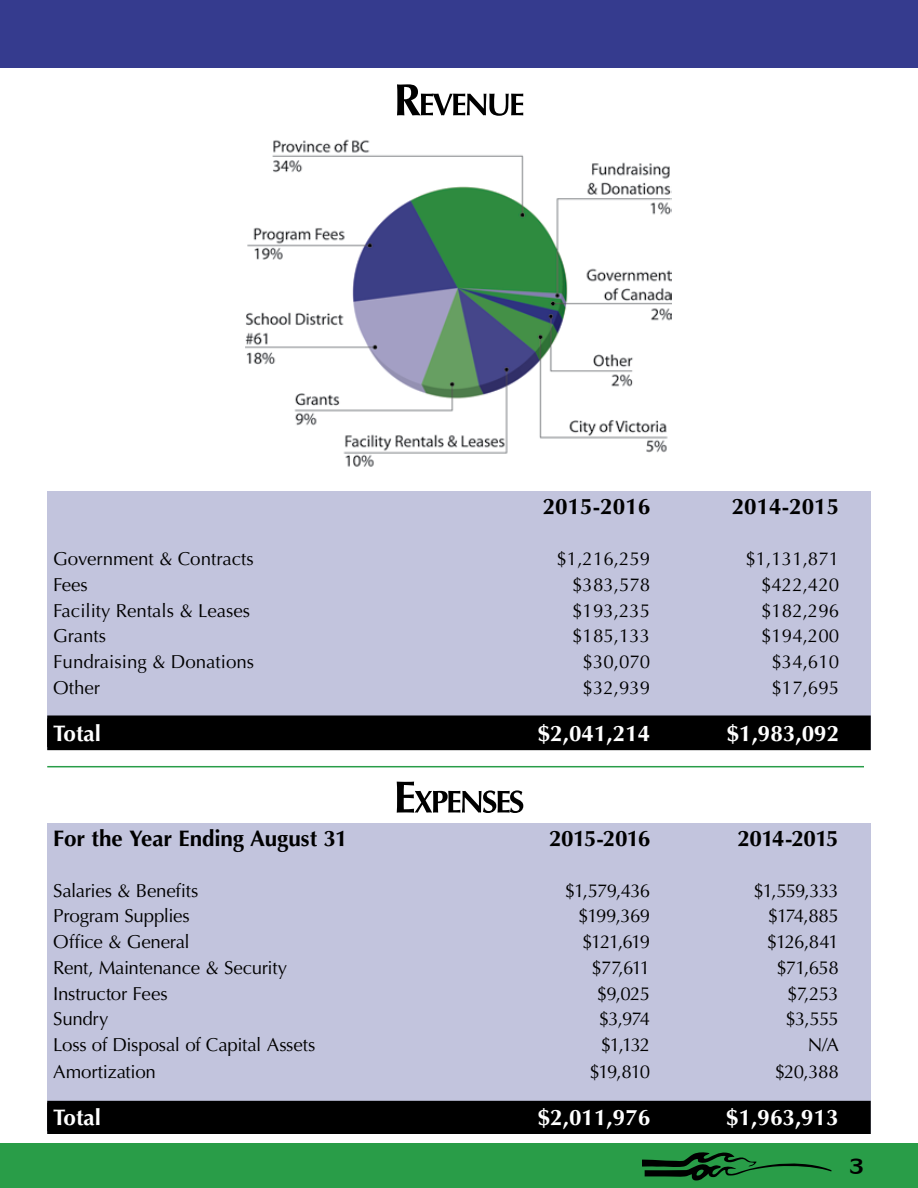
<style>
.page{position:relative;width:918px;height:1188px;background:#fff}
.page>*{position:absolute;margin:0;border:0;box-sizing:border-box;transform-origin:0 0}
.t1{font:33px "Lily UPC";color:#000}
.t2{font:700 22.5px "Optima LT Std";color:#fff}
.t3{font:700 22.5px "Optima LT Std";letter-spacing:-.005em;color:#000}
.t4{font:700 22.5px "Optima LT Std";letter-spacing:-.03em;color:#000}
.t5{font:18.75px/27px "Optima LT Std";letter-spacing:-.01em;color:#000;text-align:right}
</style>
<div class="page">
<div style="left:0;top:1143px;width:918px;height:45px;background:#299d48"></div>
<svg style="left:642px;top:1152px;width:190px;height:29px"></svg>
<div style="left:0;top:0;width:918px;height:68px;background:#353b8e"></div>
<div style="left:47px;top:823px;width:824px;height:311px;background:#c2c4dd"></div>
<div style="left:52px;top:1106px;width:791px;height:23px;background:#000"></div>
<img style="left:245px;top:139px;width:427px;height:328px">
<svg style="left:397px;top:84px;width:126px;height:32px"></svg>
<svg style="left:397px;top:782px;width:126px;height:31px"></svg>
<hr style="left:47px;top:766px;width:817px;height:1px;background:#299d48">
<div style="left:47px;top:492px;width:824px;height:258px;background:#c2c4dd"></div>
<div style="left:52px;top:721px;width:793px;height:24px;background:#000"></div>
<div style="left:845px;top:719px;width:24px;height:28px;background:#000"></div>
<div style="left:47px;top:716px;width:824px;height:34px;border:4px solid #000"></div>
<div style="left:843px;top:1102px;width:24px;height:32px;background:#000"></div>
<div style="left:47px;top:1101px;width:824px;height:33px;border:4px solid #000"></div>
<p class="t3" style="left:543px;top:494px;width:109px">2015-2016</p>
<p class="t3" style="left:732px;top:494px;width:109px">2014-2015</p>
<p class="t5" style="left:53px;top:546px;width:202px">Government &amp; Contracts</p>
<p class="t5" style="left:557px;top:546px;width:95px">$1,216,259</p>
<p class="t5" style="left:745px;top:546px;width:95px">$1,131,871</p>
<p class="t5" style="left:53px;top:571px;width:36px">Fees</p>
<p class="t5" style="left:572px;top:571px;width:80px">$383,578</p>
<p class="t5" style="left:761px;top:571px;width:80px">$422,420</p>
<p class="t5" style="left:53px;top:597px;width:198px">Facility Rentals &amp; Leases</p>
<p class="t5" style="left:572px;top:597px;width:80px">$193,235</p>
<p class="t5" style="left:761px;top:597px;width:80px">$182,296</p>
<p class="t5" style="left:53px;top:623px;width:54px">Grants</p>
<p class="t5" style="left:572px;top:623px;width:80px">$185,133</p>
<p class="t5" style="left:761px;top:623px;width:80px">$194,200</p>
<p class="t5" style="left:53px;top:649px;width:202px">Fundraising &amp; Donations</p>
<p class="t5" style="left:583px;top:649px;width:69px">$30,070</p>
<p class="t5" style="left:771px;top:649px;width:69px">$34,610</p>
<p class="t5" style="left:53px;top:674px;width:48px">Other</p>
<p class="t5" style="left:583px;top:674px;width:69px">$32,939</p>
<p class="t5" style="left:771px;top:674px;width:69px">$17,695</p>
<p class="t2" style="left:53px;top:720px;width:49px">Total</p>
<p class="t2" style="left:538px;top:720px;width:114px">$2,041,214</p>
<p class="t2" style="left:727px;top:720px;width:114px">$1,983,092</p>
<p class="t3" style="left:53px;top:825px;width:296px">For the Year Ending August 31</p>
<p class="t4" style="left:549px;top:825px;width:103px">2015-2016</p>
<p class="t4" style="left:737px;top:825px;width:103px">2014-2015</p>
<p class="t5" style="left:53px;top:877px;width:147px">Salaries &amp; Benefits</p>
<p class="t5" style="left:565px;top:877px;width:87px">$1,579,436</p>
<p class="t5" style="left:753px;top:877px;width:87px">$1,559,333</p>
<p class="t5" style="left:53px;top:903px;width:138px">Program Supplies</p>
<p class="t5" style="left:578px;top:903px;width:74px">$199,369</p>
<p class="t5" style="left:768px;top:903px;width:72px">$174,885</p>
<p class="t5" style="left:53px;top:929px;width:138px">Office &amp; General</p>
<p class="t5" style="left:582px;top:929px;width:70px">$121,619</p>
<p class="t5" style="left:767px;top:929px;width:74px">$126,841</p>
<p class="t5" style="left:53px;top:954px;width:235px">Rent, Maintenance &amp; Security</p>
<p class="t5" style="left:592px;top:954px;width:60px">$77,611</p>
<p class="t5" style="left:776px;top:954px;width:64px">$71,658</p>
<p class="t5" style="left:53px;top:980px;width:116px">Instructor Fees</p>
<p class="t5" style="left:597px;top:980px;width:55px">$9,025</p>
<p class="t5" style="left:787px;top:980px;width:53px">$7,253</p>
<p class="t5" style="left:53px;top:1006px;width:57px">Sundry</p>
<p class="t5" style="left:599px;top:1006px;width:53px">$3,974</p>
<p class="t5" style="left:785px;top:1006px;width:55px">$3,555</p>
<p class="t5" style="left:53px;top:1032px;width:264px;text-align:left">Loss of Disposal of Capital Assets<br>Amortization</p>
<p class="t5" style="left:589px;top:1032px;width:63px">$1,132 $19,810</p>
<p class="t5" style="left:775px;top:1032px;width:66px">N/A $20,388</p>
<p class="t2" style="left:53px;top:1104px;width:49px">Total</p>
<p class="t2" style="left:538px;top:1104px;width:114px">$2,011,976</p>
<p class="t2" style="left:726px;top:1104px;width:114px">$1,963,913</p>
<h1 class="t1" style="left:849px;top:1147px;width:16px">3</h1>
</div>
